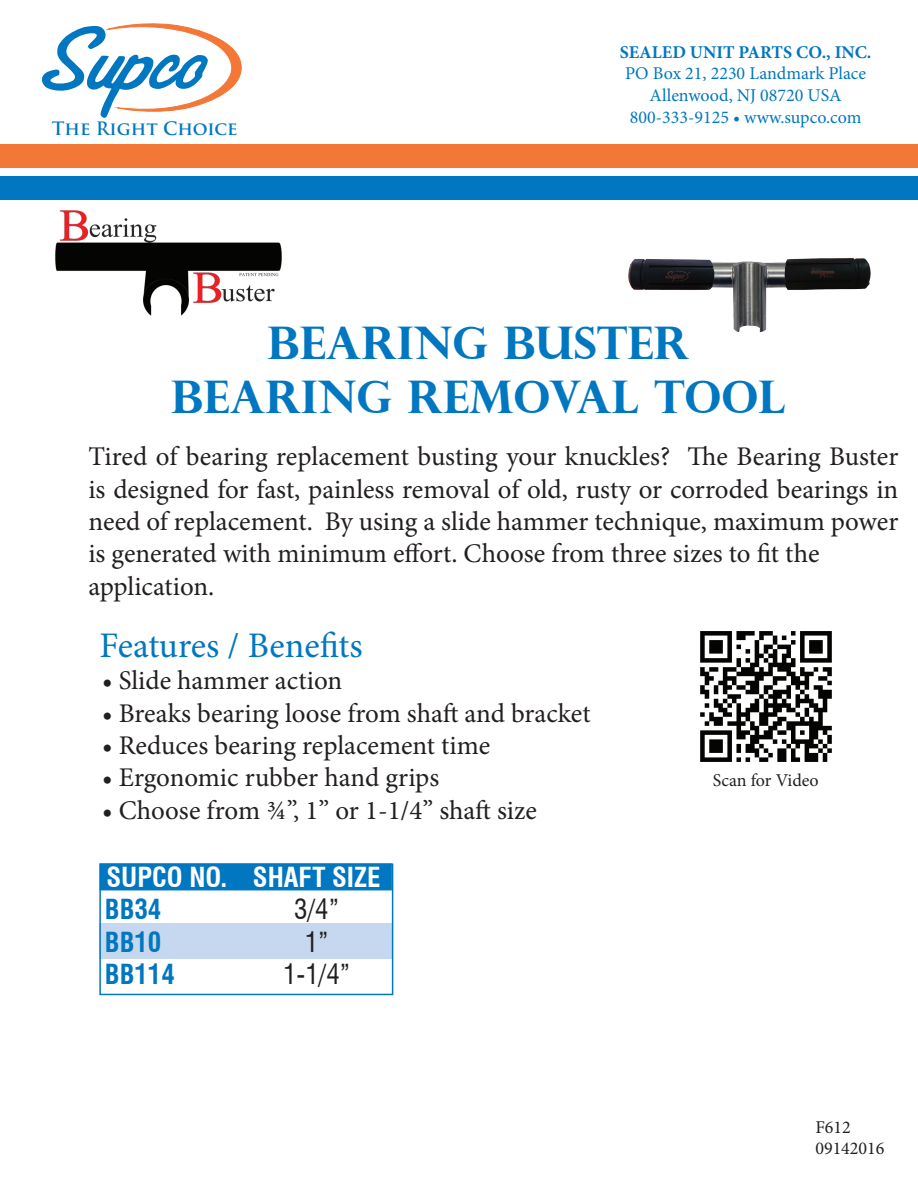
<style>
.page{position:relative;width:918px;height:1188px;background:#fff}
.page>*{position:absolute;margin:0;border:0;box-sizing:border-box;transform-origin:0 0}
.t1{font:700 45px/54px "Perpetua Titling";color:#0077c0;text-align:center}
.t2{font:36px "Minion Pro";color:#0077c0}
.t3{font:27px/32.4px "Minion Pro";color:#231f20}
.t4{font:700 condensed 27px "Swiss 721 BT";color:#fff}
.t5{font:700 condensed 27px/32.4px "Swiss 721 BT";color:#0077c0}
.t6{font:condensed 27px/32.4px "Swiss 721 BT";color:#231f20;text-align:center}
.t7{font:18px/21.6px "Minion Pro";color:#0077c0;text-align:center}
.t8{font:18px/21.6px "Minion Pro";color:#231f20}
.t9{font:700 18px "Minion Pro";color:#0077c0}
.t10{font:700 18px "Trajan Pro";color:#0077c0}
</style>
<div class="page">
<svg style="left:42px;top:24px;width:199px;height:94px"></svg>
<div style="left:0;top:144px;width:918px;height:23px;background:#f37736"></div>
<div style="left:0;top:176px;width:918px;height:24px;background:#0077c0"></div>
<img style="left:628px;top:258px;width:243px;height:75px">
<img style="left:55px;top:210px;width:227px;height:106px">
<img style="left:700px;top:631px;width:132px;height:131px">
<div style="left:99px;top:924px;width:294px;height:35px;background:#c6d8ef"></div>
<div style="left:99px;top:863px;width:294px;height:132px;border:2px solid #0077c0"></div>
<div style="left:100px;top:863px;width:292px;height:27px;background:#0077c0;border:2px solid #0077c0"></div>
<p class="t10" style="left:52px;top:117px;width:187px">The Right Choice</p>
<p class="t9" style="left:620px;top:39px;width:253px">SEALED UNIT PARTS CO., INC.</p>
<p class="t7" style="left:625px;top:63px;width:243px">PO Box 21, 2230 Landmark Place<br>Allenwood, NJ 08720 USA<br>800-333-9125 • www.supco.com</p>
<h1 class="t1" style="left:171px;top:315px;width:616px">BEARING BUSTER<br>BEARING REMOVAL TOOL</h1>
<p class="t3" style="left:88px;top:440px;width:812px">Tired of bearing replacement busting your knuckles? The Bearing Buster is designed for fast, painless removal of old, rusty or corroded bearings in need of replacement. By using a slide hammer technique, maximum power is generated with minimum effort. Choose from three sizes to fit the application.</p>
<h2 class="t2" style="left:99px;top:621px;width:265px">Features / Benefits</h2>
<p class="t3" style="left:102px;top:665px;width:242px">• Slide hammer action</p>
<p class="t3" style="left:102px;top:697px;width:490px">• Breaks bearing loose from shaft and bracket</p>
<p class="t3" style="left:102px;top:729px;width:390px">• Reduces bearing replacement time</p>
<p class="t3" style="left:102px;top:762px;width:339px">• Ergonomic rubber hand grips</p>
<p class="t3" style="left:102px;top:794px;width:436px">• Choose from ¾”, 1” or 1-1/4” shaft size</p>
<p class="t4" style="left:106px;top:861px;width:122px">SUPCO NO.</p>
<p class="t5" style="left:105px;top:893px;width:71px">BB34<br>BB10<br>BB114</p>
<p class="t4" style="left:253px;top:861px;width:129px">SHAFT SIZE</p>
<p class="t6" style="left:283px;top:893px;width:69px">3/4”<br>1”<br>1-1/4”</p>
<p class="t8" style="left:713px;top:770px;width:108px">Scan for Video</p>
<p class="t8" style="left:815px;top:1116px;width:71px">F612<br>09142016</p>
</div>
